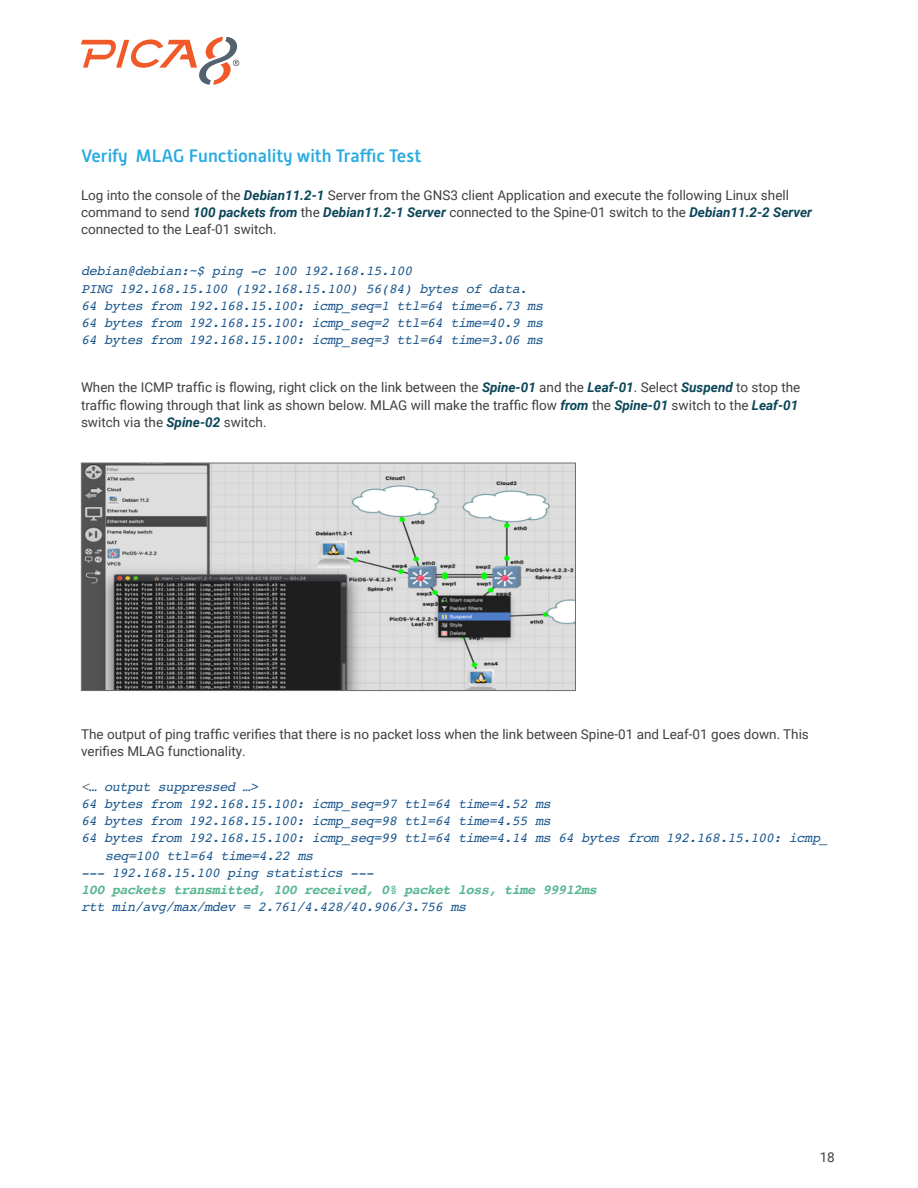
<style>
.page{position:relative;width:918px;height:1188px;background:#fff}
.page>*{position:absolute;margin:0;border:0;box-sizing:border-box;transform-origin:0 0}
.Section_Title_1{font:500 18px "Alwyn New";color:#29abe2}
.Body{font:13.5px/17.2px "Roboto";color:#404041}
.Code{font:italic 13.5px/17.2px "Courier";letter-spacing:-.03em;color:#19558c}
.Code-2{font:italic 700 13.5px "Courier";letter-spacing:-.03em;color:#57b691}
.s1{font-weight:700;font-style:italic;color:#0b4658}
.s2{color:#706c6d}
</style>
<div class="page">
<svg style="left:81px;top:37px;width:158px;height:48px"></svg>
<img style="left:83px;top:465px;width:491px;height:224px">
<div style="left:81px;top:463px;width:495px;height:228px;border:1px solid #706c6d"></div>
<p class="Section_Title_1" style="left:81px;top:146px;width:342px">Verify MLAG Functionality with Traffic Test</p>
<p class="Body" style="left:81px;top:186px;width:733px">Log into the console of the <span class="s1">Debian11.2-1</span> Server from the GNS3 client Application and execute the following Linux shell command to send <span class="s1">100 packets from</span> the <span class="s1">Debian11.2-1 Server</span> connected to the Spine-01 switch to the <span class="s1">Debian11.2-2 Server </span>connected to the Leaf-01 switch.</p>
<p class="Code" style="left:81px;top:262px;width:333px">debian@debian:~$ ping -c 100 192.168.15.100</p>
<p class="Code" style="left:81px;top:279px;width:448px">PING 192.168.15.100 (192.168.15.100) 56(84) bytes of data.</p>
<p class="Code" style="left:81px;top:297px;width:464px">64 bytes from 192.168.15.100: icmp_seq=1 ttl=64 time=6.73 ms</p>
<p class="Code" style="left:81px;top:314px;width:464px">64 bytes from 192.168.15.100: icmp_seq=2 ttl=64 time=40.9 ms</p>
<p class="Code" style="left:81px;top:331px;width:464px">64 bytes from 192.168.15.100: icmp_seq=3 ttl=64 time=3.06 ms</p>
<p class="Body" style="left:81px;top:379px;width:721px">When the ICMP traffic is flowing, right click on the link between the <span class="s1">Spine-01</span> and the <span class="s1">Leaf-01</span>. Select <span class="s1">Suspend</span> to stop the traffic flowing through that link as shown below. MLAG will make the traffic flow <span class="s1">from</span> the <span class="s1">Spine-01</span> switch to the <span class="s1">Leaf-01 </span>switch via the <span class="s1">Spine-02</span> switch.</p>
<p class="Body" style="left:81px;top:725px;width:729px">The output of ping traffic verifies that there is no packet loss when the link between Spine-01 and Leaf-01 goes down. This verifies MLAG functionality.</p>
<p class="Code" style="left:81px;top:777px;width:179px"><span class="s2">&lt;</span>… output suppressed …&gt;</p>
<p class="Code" style="left:81px;top:795px;width:471px">64 bytes from 192.168.15.100: icmp_seq=97 ttl=64 time=4.52 ms</p>
<p class="Code" style="left:81px;top:812px;width:471px">64 bytes from 192.168.15.100: icmp_seq=98 ttl=64 time=4.55 ms</p>
<p class="Code" style="left:105px;top:829px;width:724px;text-indent:-24px">64 bytes from 192.168.15.100: icmp_seq=99 ttl=64 time=4.14 ms 64 bytes from 192.168.15.100: icmp_ seq=100 ttl=64 time=4.22 ms</p>
<p class="Code" style="left:81px;top:864px;width:294px">--- 192.168.15.100 ping statistics ---</p>
<p class="Code-2" style="left:81px;top:879px;width:517px">100 packets transmitted, 100 received, 0% packet loss, time 99912ms</p>
<p class="Code" style="left:81px;top:898px;width:387px">rtt min/avg/max/mdev = 2.761/4.428/40.906/3.756 ms</p>
<p class="Body" style="left:820px;top:1148px;width:17px">18</p>
</div>
